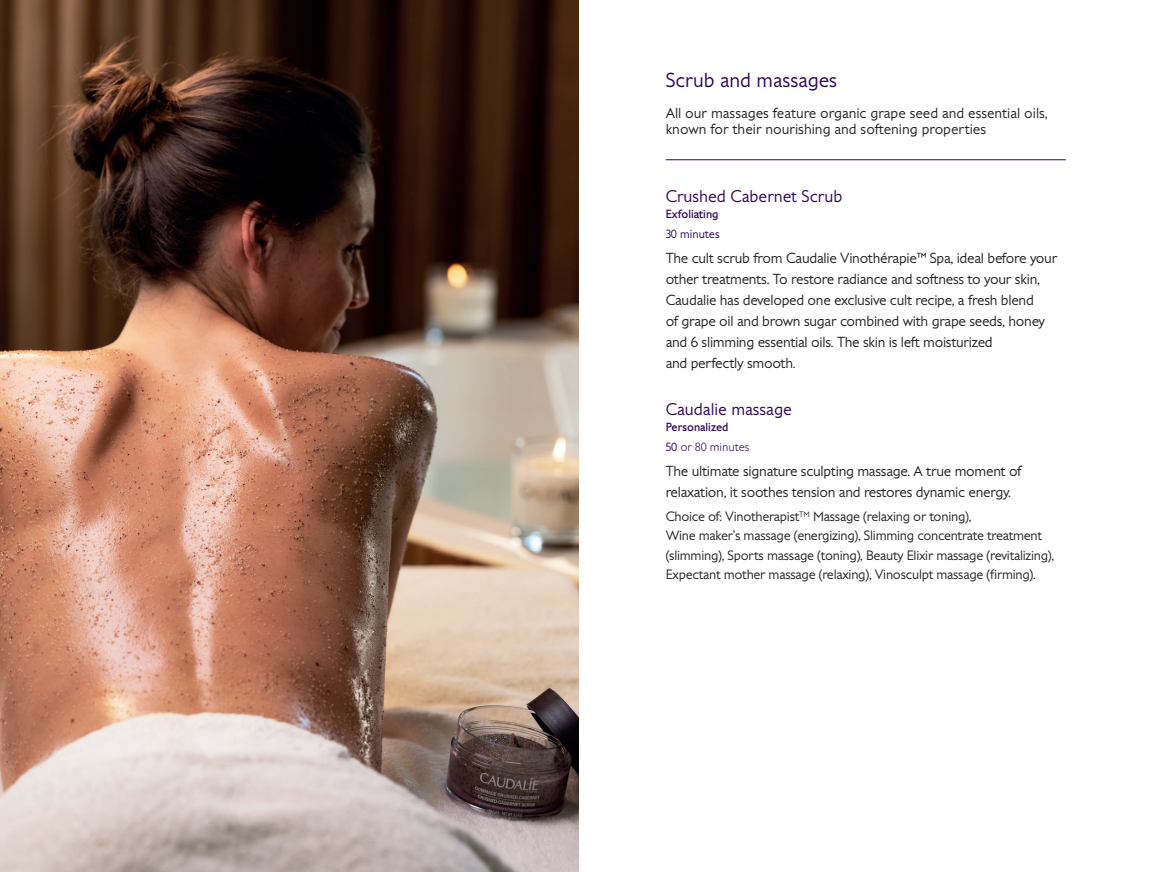
<style>
.page{position:relative;width:1157px;height:872px;background:#fff}
.page>*{position:absolute;margin:0;border:0;box-sizing:border-box;transform-origin:0 0}
.t1{font:18px "Caudalie";color:#2c0356}
.TXT_COURANT{font:15px "Caudalie";color:#2c0356}
.TXT_COURANT-2{font:12.9px/21px "Caudalie";letter-spacing:-.02em;color:#231f20}
.TXT_COURANT-3{font:12.9px/15.5px "Caudalie";color:#231f20}
.TXT_COURANT-4{font:12px/19.5px "Caudalie";letter-spacing:-.02em;color:#231f20}
.TXT_COURANT-5{font:700 10.5px/19.5px "Caudalie";color:#2c0356}
.DUREE{font:700 10.5px/19.5px "Caudalie";color:#2c0356}
.s1{font-weight:400}
.s2{font-weight:300}
</style>
<div class="page">
<img style="left:0;top:0;width:578px;height:872px">
<hr style="left:665px;top:159px;width:400px;height:1px;background:#2c0356">
<p class="t1" style="left:665px;top:66px;width:173px">Scrub and massages</p>
<p class="TXT_COURANT-3" style="left:665px;top:105px;width:383px">All our massages feature organic grape seed and essential oils, known for their nourishing and softening properties</p>
<p class="TXT_COURANT" style="left:665px;top:184px;width:178px">Crushed Cabernet Scrub</p>
<p class="DUREE" style="left:665px;top:203px;width:55px">Exfoliating<br><span class="s1">30 minutes</span></p>
<p class="TXT_COURANT-2" style="left:665px;top:246px;width:393px">The cult scrub from Caudalie Vinothérapie™ Spa, ideal before your other treatments. To restore radiance and softness to your skin, Caudalie has developed one exclusive cult recipe, a fresh blend<br>of grape oil and brown sugar combined with grape seeds, honey and 6 slimming essential oils. The skin is left moisturized<br>and perfectly smooth.</p>
<p class="TXT_COURANT" style="left:665px;top:397px;width:128px">Caudalie massage</p>
<p class="TXT_COURANT-5" style="left:665px;top:416px;width:85px">Personalized<br><span class="s1">50</span> <span class="s2">or 80 minutes</span></p>
<p class="TXT_COURANT-2" style="left:665px;top:459px;width:357px">The ultimate signature sculpting massage. A true moment of relaxation, it soothes tension and restores dynamic energy.</p>
<p class="TXT_COURANT-4" style="left:665px;top:505px;width:390px">Choice of: Vinotherapist<sup>TM</sup> Massage (relaxing or toning),<br>Wine maker’s massage (energizing), Slimming concentrate treatment (slimming), Sports massage (toning), Beauty Elixir massage (revitalizing), Expectant mother massage (relaxing), Vinosculpt massage (firming).</p>
</div>
